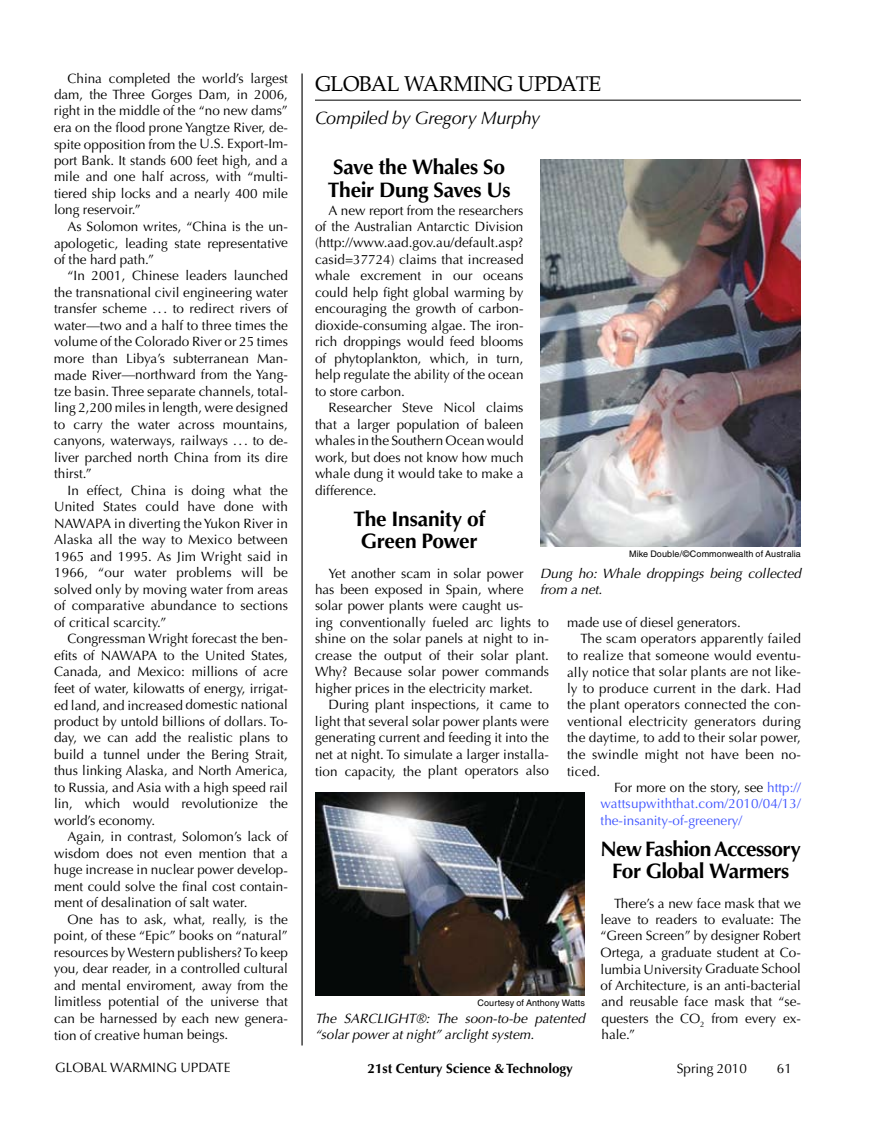
<style>
.page{position:relative;width:891px;height:1134px;background:#fff}
.page>*{position:absolute;margin:0;border:0;box-sizing:border-box;transform-origin:0 0}
.t1{font:700 21px/22.5px "Optima";letter-spacing:-.02em;color:#000;text-align:center}
.t2{font:21px "Palatino";letter-spacing:-.02em;color:#000}
.t3{font:italic 18px "Optima";letter-spacing:-.015em;color:#000}
.t4{font:13.5px/16.5px "Optima";color:#000;text-align:justify}
.t5{font:italic 13.5px/16.5px "Optima";color:#000}
.t6{font:13.5px "Optima";letter-spacing:.01em;color:#4055ff}
.t7{font:700 13.5px "Optima";color:#000}
.t8{font:9px "Helvetica";letter-spacing:.01em;color:#000}
.s1{color:#4055ff}
</style>
<div class="page">
<hr style="left:315px;top:100px;width:486px;height:1px;background:#000">
<img style="left:540px;top:159px;width:261px;height:387px">
<img style="left:315px;top:792px;width:269px;height:203px">
<hr style="left:302px;top:74px;width:1px;height:972px;background:#000">
<p class="t4" style="left:54px;top:70px;width:236px;text-indent:14px">China completed the world’s largest dam, the Three Gorges Dam, in 2006, right in the middle of the “no new dams” era on the flood prone Yangtze River, de&shy;spite opposition from the U.S. Export-Im&shy;port Bank. It stands 600 feet high, and a mile and one half across, with “multi&shy;tiered ship locks and a nearly 400 mile long reservoir.”</p>
<p class="t4" style="left:54px;top:218px;width:236px;text-indent:14px">As Solomon writes, “China is the un&shy;apologetic, leading state representative of the hard path.”</p>
<p class="t4" style="left:54px;top:268px;width:236px;text-indent:14px">“In 2001, Chinese leaders launched the transnational civil engineering water transfer scheme ... to redirect rivers of water—two and a half to three times the volume of the Colorado River or 25 times more than Libya’s subterranean Man&shy;made River—northward from the Yang&shy;tze basin. Three separate channels, total&shy;ling 2,200 miles in length, were designed to carry the water across mountains, canyons, waterways, railways ... to de&shy;liver parched north China from its dire thirst.”</p>
<p class="t4" style="left:54px;top:482px;width:236px;text-indent:13px">In effect, China is doing what the United States could have done with NAWAPA in diverting theYukon River in Alaska all the way to Mexico between 1965 and 1995. As Jim Wright said in 1966, “our water problems will be solved only by moving water from areas of comparative abundance to sections of critical scarcity.”</p>
<p class="t4" style="left:54px;top:631px;width:236px;text-indent:14px">Congressman Wright forecast the ben&shy;efits of NAWAPA to the United States, Canada, and Mexico: millions of acre feet of water, kilowatts of energy, irrigat&shy;ed land, and increased domestic national product by untold billions of dollars. To&shy;day, we can add the realistic plans to build a tunnel under the Bering Strait, thus linking Alaska, and North America, to Russia, and Asia with a high speed rail lin, which would revolutionize the world’s economy.</p>
<p class="t4" style="left:54px;top:829px;width:236px;text-indent:14px">Again, in contrast, Solomon’s lack of wisdom does not even mention that a huge increase in nuclear power develop&shy;ment could solve the final cost contain&shy;ment of desalination of salt water.</p>
<p class="t4" style="left:54px;top:911px;width:236px;text-indent:14px">One has to ask, what, really, is the point, of these “Epic” books on “natural” resources by Western publishers?To keep you, dear reader, in a controlled cultural and mental enviroment, away from the limitless potential of the universe that can be harnessed by each new genera&shy;tion of creative human beings.</p>
<p class="t4" style="left:55px;top:1060px;width:177px">GLOBAL WARMING UPDATE</p>
<h1 class="t2" style="left:315px;top:71px;width:288px">GLOBAL WARMING UPDATE</h1>
<h2 class="t3" style="left:315px;top:107px;width:227px">Compiled by Gregory Murphy</h2>
<h1 class="t1" style="left:328px;top:156px;width:184px;text-align:left">Save the Whales So<br>Their Dung Saves Us</h1>
<p class="t4" style="left:315px;top:202px;width:210px;text-indent:14px">A new report from the researchers of the Australian Antarctic Division (http://www.aad.gov.au/default.asp? casid=37724) claims that increased whale excrement in our oceans could help fight global warming by encouraging the growth of carbon&shy;dioxide-consuming algae. The iron&shy;rich droppings would feed blooms of phytoplankton, which, in turn, help regulate the ability of the ocean to store carbon.</p>
<p class="t4" style="left:315px;top:400px;width:210px;text-indent:14px">Researcher Steve Nicol claims that a larger population of baleen whales in the Southern Ocean would work, but does not know how much whale dung it would take to make a difference.</p>
<h1 class="t1" style="left:353px;top:508px;width:133px">The Insanity of<br>Green Power</h1>
<p class="t4" style="left:315px;top:565px;width:236px;text-align:left;text-indent:14px">Yet another scam in solar power<br>has been exposed in Spain, where solar power plants were caught us-<br>ing conventionally fueled arc lights to shine on the solar panels at night to in&shy;crease the output of their solar plant.<br>Why? Because solar power commands higher prices in the electricity market.</p>
<p class="t4" style="left:315px;top:697px;width:236px;text-indent:14px">During plant inspections, it came to light that several solar power plants were generating current and feeding it into the net at night. To simulate a larger installa&shy;tion capacity, the plant operators also</p>
<p class="t8" style="left:629px;top:549px;width:173px">Mike Double/©Commonwealth of Australia</p>
<p class="t5" style="left:540px;top:565px;width:262px">Dung ho: Whale droppings being collected from a net.</p>
<p class="t4" style="left:567px;top:614px;width:175px">made use of diesel generators.</p>
<p class="t4" style="left:581px;top:631px;width:222px">The scam operators apparently failed</p>
<p class="t4" style="left:567px;top:647px;width:235px">to realize that someone would eventu-</p>
<p class="t4" style="left:567px;top:664px;width:235px">ally notice that solar plants are not like-</p>
<p class="t4" style="left:567px;top:680px;width:236px">ly to produce current in the dark. Had</p>
<p class="t4" style="left:567px;top:697px;width:235px">the plant operators connected the con-</p>
<p class="t4" style="left:567px;top:713px;width:235px">ventional electricity generators during</p>
<p class="t4" style="left:567px;top:730px;width:236px">the daytime, to add to their solar power,</p>
<p class="t4" style="left:567px;top:746px;width:235px">the swindle might not have been no-</p>
<p class="t4" style="left:567px;top:763px;width:35px">ticed.</p>
<p class="t4" style="left:614px;top:779px;width:188px">For more on the story, see <span class="s1">http://</span></p>
<p class="t6" style="left:601px;top:796px;width:202px">wattsupwiththat.com/2010/04/13/</p>
<p class="t6" style="left:601px;top:813px;width:143px">the-insanity-of-greenery/</p>
<h1 class="t1" style="left:601px;top:838px;width:202px">New Fashion Accessory<br>For Global Warmers</h1>
<p class="t4" style="left:601px;top:895px;width:202px;text-indent:14px">There’s a new face mask that we leave to readers to evaluate: The “Green Screen” by designer Robert Ortega, a graduate student at Co&shy;lumbia University Graduate School of Architecture, is an anti-bacterial and reusable face mask that “se&shy;questers the CO<sub>2</sub> from every ex&shy;hale.”</p>
<p class="t8" style="left:478px;top:997px;width:109px">Courtesy of Anthony Watts</p>
<p class="t5" style="left:315px;top:1010px;width:272px">The SARCLIGHT®: The soon-to-be patented “solar power at night” arclight system.</p>
<p class="t7" style="left:368px;top:1060px;width:207px">21st Century Science &amp; Technology</p>
<p class="t4" style="left:677px;top:1060px;width:72px">Spring 2010</p>
<p class="t4" style="left:777px;top:1060px;width:17px">61</p>
</div>
